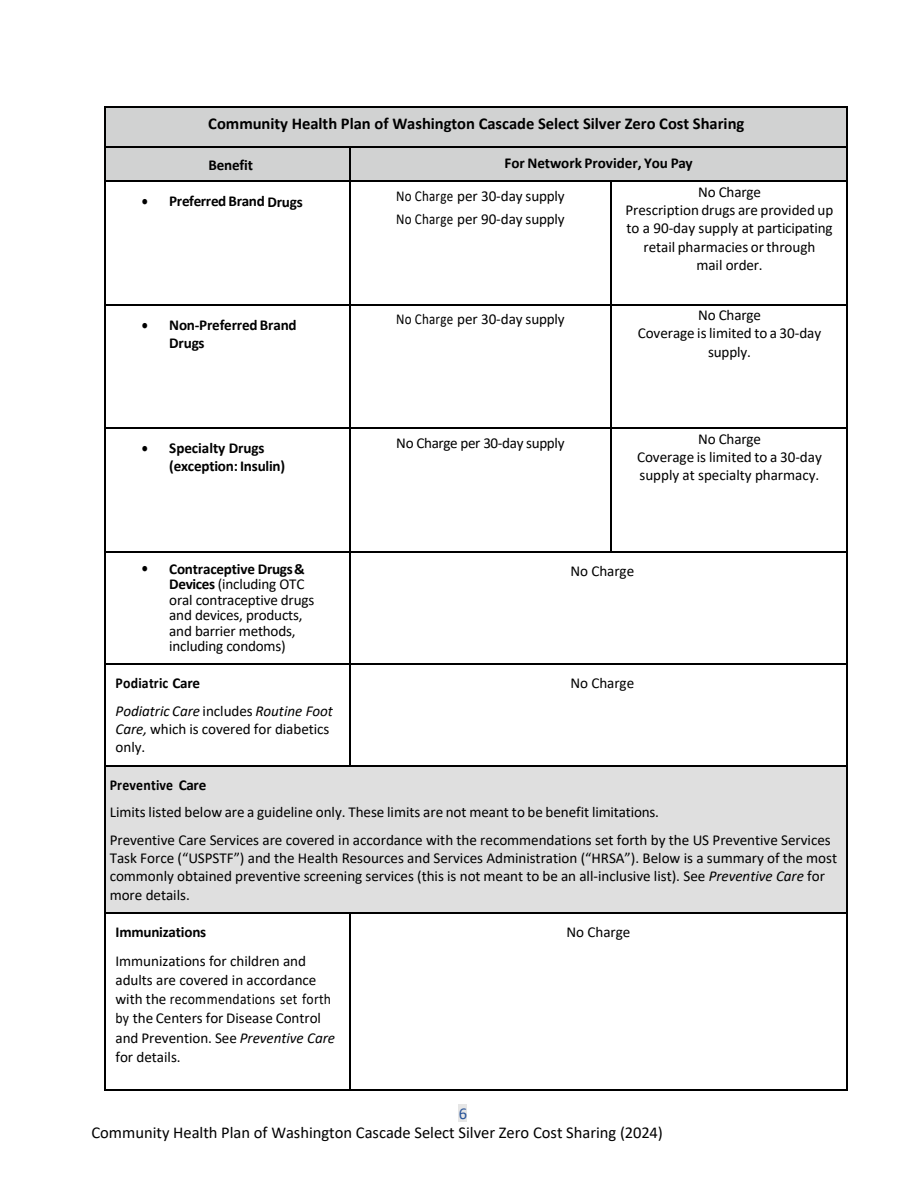
<style>
.page{position:relative;width:918px;height:1188px;background:#fff}
.page>*{position:absolute;margin:0;border:0;box-sizing:border-box;transform-origin:0 0}
.t1{font:16.5px "Calibri";color:#000}
.t2{font:700 16.5px "Calibri";color:#000}
.t3{font:16.5px "Calibri";color:#2b569a}
.t4{font:15.15px/18.3px "Calibri";letter-spacing:-.005em;color:#000}
.t5{font:700 15.15px/18.3px "Calibri";letter-spacing:-.01em;color:#000}
.t6{font:15.15px/23.1px "Calibri";letter-spacing:-.005em;color:#000;scale:.86 1}
.t7{font:15.15px "Calibri";letter-spacing:-.025em;color:#000}
.t8{font:700 15.15px "Calibri";letter-spacing:.015em;color:#000;scale:.91 1}
.t9{font:700 15.15px "Calibri";letter-spacing:.01em;color:#000;scale:.91 1}
.s1{font-weight:700}
.s2{font-style:italic}
</style>
<div class="page">
<div style="left:459px;top:1104px;width:8px;height:18px;background:#e6e6e6"></div>
<div style="left:106px;top:108px;width:741px;height:38px;background:#d1d2d2"></div>
<hr style="left:106px;top:107px;width:741px;height:1px;background:#000">
<hr style="left:104px;top:108px;width:2px;height:38px;background:#000">
<hr style="left:847px;top:108px;width:1px;height:38px;background:#000">
<div style="left:106px;top:148px;width:243px;height:33px;background:#d1d2d2"></div>
<div style="left:350px;top:148px;width:497px;height:33px;background:#d1d2d2"></div>
<hr style="left:106px;top:146px;width:243px;height:2px;background:#000">
<hr style="left:350px;top:146px;width:497px;height:2px;background:#000">
<hr style="left:104px;top:148px;width:2px;height:33px;background:#000">
<hr style="left:349px;top:148px;width:1px;height:33px;background:#000">
<hr style="left:847px;top:148px;width:1px;height:33px;background:#000">
<hr style="left:106px;top:181px;width:243px;height:1px;background:#000">
<hr style="left:350px;top:181px;width:261px;height:1px;background:#000">
<hr style="left:612px;top:181px;width:235px;height:1px;background:#000">
<hr style="left:104px;top:182px;width:2px;height:122px;background:#000">
<hr style="left:349px;top:182px;width:1px;height:122px;background:#000">
<hr style="left:611px;top:182px;width:1px;height:122px;background:#000">
<hr style="left:847px;top:182px;width:1px;height:122px;background:#000">
<hr style="left:106px;top:304px;width:243px;height:2px;background:#000">
<hr style="left:350px;top:304px;width:261px;height:2px;background:#000">
<hr style="left:612px;top:304px;width:235px;height:2px;background:#000">
<hr style="left:104px;top:306px;width:2px;height:122px;background:#000">
<hr style="left:349px;top:306px;width:1px;height:122px;background:#000">
<hr style="left:611px;top:306px;width:1px;height:122px;background:#000">
<hr style="left:847px;top:306px;width:1px;height:122px;background:#000">
<hr style="left:106px;top:428px;width:243px;height:1px;background:#000">
<hr style="left:350px;top:428px;width:261px;height:1px;background:#000">
<hr style="left:612px;top:428px;width:235px;height:1px;background:#000">
<hr style="left:104px;top:429px;width:2px;height:122px;background:#000">
<hr style="left:349px;top:429px;width:1px;height:122px;background:#000">
<hr style="left:611px;top:429px;width:1px;height:122px;background:#000">
<hr style="left:847px;top:429px;width:1px;height:122px;background:#000">
<hr style="left:106px;top:551px;width:243px;height:2px;background:#000">
<hr style="left:350px;top:551px;width:261px;height:2px;background:#000">
<hr style="left:612px;top:551px;width:235px;height:2px;background:#000">
<hr style="left:104px;top:553px;width:2px;height:110px;background:#000">
<hr style="left:349px;top:553px;width:1px;height:110px;background:#000">
<hr style="left:847px;top:553px;width:1px;height:110px;background:#000">
<hr style="left:106px;top:663px;width:243px;height:2px;background:#000">
<hr style="left:350px;top:663px;width:497px;height:2px;background:#000">
<hr style="left:104px;top:665px;width:2px;height:100px;background:#000">
<hr style="left:349px;top:665px;width:1px;height:100px;background:#000">
<hr style="left:847px;top:665px;width:1px;height:100px;background:#000">
<div style="left:106px;top:766px;width:741px;height:37px;background:#dfdfdf"></div>
<div style="left:106px;top:803px;width:741px;height:27px;background:#dfdfdf"></div>
<div style="left:106px;top:830px;width:741px;height:19px;background:#dfdfdf"></div>
<div style="left:106px;top:849px;width:741px;height:18px;background:#dfdfdf"></div>
<div style="left:106px;top:867px;width:741px;height:18px;background:#dfdfdf"></div>
<div style="left:106px;top:885px;width:741px;height:28px;background:#dfdfdf"></div>
<hr style="left:106px;top:765px;width:243px;height:1px;background:#000">
<hr style="left:350px;top:765px;width:497px;height:1px;background:#000">
<hr style="left:104px;top:766px;width:2px;height:147px;background:#000">
<hr style="left:847px;top:766px;width:1px;height:147px;background:#000">
<hr style="left:106px;top:913px;width:243px;height:1px;background:#000">
<hr style="left:350px;top:913px;width:497px;height:1px;background:#000">
<hr style="left:104px;top:914px;width:2px;height:175px;background:#000">
<hr style="left:106px;top:1089px;width:243px;height:2px;background:#000">
<hr style="left:349px;top:914px;width:1px;height:175px;background:#000">
<hr style="left:350px;top:1089px;width:497px;height:2px;background:#000">
<hr style="left:847px;top:914px;width:1px;height:175px;background:#000">
<p class="t2" style="left:208px;top:113px;width:538px">Community Health Plan of Washington Cascade Select Silver Zero Cost Sharing</p>
<p class="t5" style="left:209px;top:156px;width:46px">Benefit</p>
<p class="t5" style="left:505px;top:154px;width:190px">For Network Provider, You Pay</p>
<p class="t5" style="left:142px;top:192px;width:163px">• Preferred Brand Drugs</p>
<p class="t6" style="left:396px;top:184px;width:198px">No Charge per 30-day supply<br>No Charge per 90-day supply</p>
<p class="t4" style="left:625px;top:182px;width:210px;text-align:center">No Charge<br>Prescription drugs are provided up to a 90-day supply at participating retail pharmacies or through<br>mail order.</p>
<p class="t5" style="left:169px;top:315px;width:129px;text-indent:-27px">• Non-Preferred Brand<br>Drugs</p>
<p class="t6" style="left:396px;top:308px;width:198px">No Charge per 30-day supply</p>
<p class="t4" style="left:638px;top:306px;width:185px;text-align:center">No Charge<br>Coverage is limited to a 30-day supply.</p>
<p class="t5" style="left:169px;top:438px;width:117px;text-indent:-27px">• Specialty Drugs (exception: Insulin)</p>
<p class="t7" style="left:396px;top:433px;width:170px">No Charge per 30-day supply</p>
<p class="t4" style="left:637px;top:429px;width:186px;text-align:center">No Charge<br>Coverage is limited to a 30-day supply at specialty pharmacy.</p>
<p class="t4" style="left:169px;top:561px;width:147px;line-height:15.5px;text-indent:-27px">• <span class="s1">Contraceptive Drugs&amp;<br>Devices</span> (including OTC oral contraceptive drugs and devices, products, and barrier methods, including condoms)</p>
<p class="t4" style="left:570px;top:562px;width:65px">No Charge</p>
<p class="t9" style="left:116px;top:674px;width:94px">Podiatric Care</p>
<p class="t4" style="left:116px;top:701px;width:219px"><span class="s2">Podiatric Care</span> includes <span class="s2">Routine Foot<br>Care,</span> which is covered for diabetics only.</p>
<p class="t4" style="left:570px;top:674px;width:65px">No Charge</p>
<p class="t8" style="left:110px;top:775px;width:108px">Preventive Care</p>
<p class="t4" style="left:110px;top:803px;width:551px">Limits listed below are a guideline only. These limits are not meant to be benefit limitations.</p>
<p class="t4" style="left:110px;top:830px;width:729px">Preventive Care Services are covered in accordance with the recommendations set forth by the US Preventive Services Task Force (“USPSTF”) and the Health Resources and Services Administration (“HRSA”). Below is a summary of the most commonly obtained preventive screening services (this is not meant to be an all-inclusive list). See <span class="s2">Preventive Care</span> for more details.</p>
<p class="t5" style="left:116px;top:923px;width:92px">Immunizations</p>
<p class="t4" style="left:116px;top:951px;width:221px;line-height:19.2px">Immunizations for children and adults are covered in accordance with the recommendations set forth by the Centers for Disease Control and Prevention. See <span class="s2">Preventive Care </span>for details.</p>
<p class="t4" style="left:567px;top:923px;width:65px">No Charge</p>
<p class="t3" style="left:459px;top:1103px;width:10px">6</p>
<p class="t1" style="left:92px;top:1123px;width:573px">Community Health Plan of Washington Cascade Select Silver Zero Cost Sharing (2024)</p>
</div>
